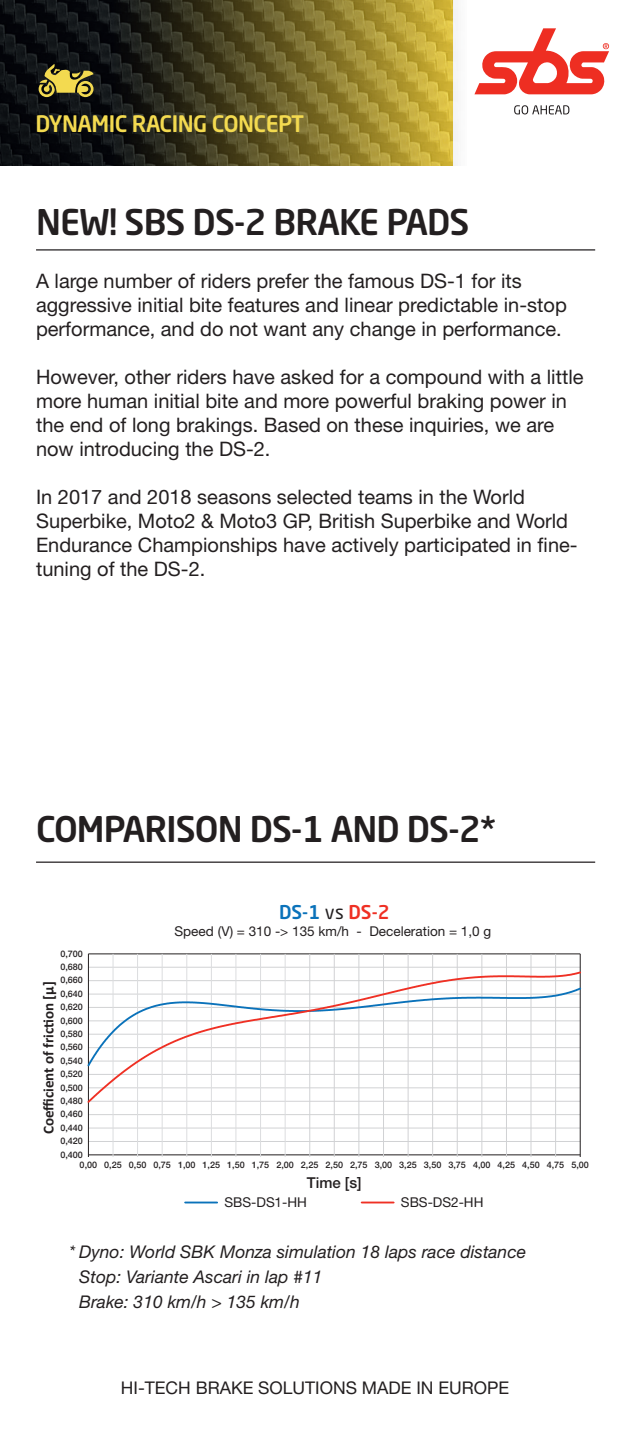
<style>
.page{position:relative;width:630px;height:1440px;background:#fff}
.page>*{position:absolute;margin:0;border:0;box-sizing:border-box;transform-origin:0 0}
.t1{font:500 35px "Neo Sans Std";letter-spacing:-.025em;color:#231f20}
.t2{font:500 22.5px "Neo Sans Std";letter-spacing:-.025em;color:#f3da50}
.t3{font:20px/24px "Helvetica Neue LT Std";color:#231f20}
.t4{font:500 18.75px "Neo Sans Std";color:#0a72ba}
.t5{font:italic 17.5px "Helvetica Neue LT Std";color:#231f20}
.t6{font:17.5px "Helvetica Neue LT Std";color:#231f20}
.t7{font:700 15px "Calibri";color:#231f20}
.t8{font:500 15px "Helvetica Neue LT";color:#231f20}
.t9{font:13.5px "Helvetica Neue LT Std";color:#231f20}
.t10{font:500 9px "Helvetica Neue LT Std";color:#231f20}
.s1{font-weight:400;color:#231f20}
.s2{color:#ef3024}
</style>
<div class="page">
<svg style="left:474px;top:28px;width:135px;height:66px"></svg>
<svg style="left:514px;top:105px;width:55px;height:9px"></svg>
<img style="left:0;top:0;width:458px;height:165px">
<hr style="left:88px;top:953px;width:492px;height:1px;background:#231f20">
<hr style="left:88px;top:967px;width:492px;height:1px;background:#d1d2d4">
<hr style="left:88px;top:1114px;width:492px;height:1px;background:#d1d2d4">
<hr style="left:88px;top:1128px;width:492px;height:1px;background:#d1d2d4">
<hr style="left:88px;top:1141px;width:492px;height:1px;background:#d1d2d4">
<hr style="left:88px;top:1154px;width:492px;height:1px;background:#231f20">
<hr style="left:580px;top:954px;width:1px;height:203px;background:#231f20">
<hr style="left:555px;top:954px;width:1px;height:203px;background:#d1d2d4">
<hr style="left:531px;top:954px;width:1px;height:203px;background:#d1d2d4">
<hr style="left:506px;top:954px;width:1px;height:203px;background:#d1d2d4">
<hr style="left:481px;top:954px;width:1px;height:203px;background:#d1d2d4">
<hr style="left:457px;top:954px;width:1px;height:203px;background:#d1d2d4">
<hr style="left:432px;top:954px;width:1px;height:203px;background:#d1d2d4">
<hr style="left:408px;top:954px;width:1px;height:203px;background:#d1d2d4">
<hr style="left:383px;top:954px;width:1px;height:203px;background:#d1d2d4">
<hr style="left:358px;top:954px;width:1px;height:203px;background:#d1d2d4">
<hr style="left:334px;top:954px;width:1px;height:203px;background:#d1d2d4">
<hr style="left:309px;top:954px;width:1px;height:203px;background:#d1d2d4">
<hr style="left:285px;top:954px;width:1px;height:203px;background:#dcdddf">
<hr style="left:260px;top:954px;width:1px;height:203px;background:#dcdddf">
<hr style="left:235px;top:954px;width:1px;height:203px;background:#dcdddf">
<hr style="left:211px;top:954px;width:1px;height:203px;background:#dcdddf">
<hr style="left:186px;top:954px;width:1px;height:203px;background:#dcdddf">
<hr style="left:162px;top:954px;width:1px;height:203px;background:#dcdddf">
<hr style="left:137px;top:954px;width:1px;height:203px;background:#dcdddf">
<hr style="left:113px;top:954px;width:1px;height:203px;background:#dcdddf">
<hr style="left:88px;top:954px;width:1px;height:203px;background:#231f20">
<svg style="left:87px;top:970px;width:495px;height:135px"></svg>
<hr style="left:185px;top:1202px;width:32px;height:1px;background:#0a72ba">
<hr style="left:362px;top:1202px;width:32px;height:1px;background:#ef3024">
<hr style="left:36px;top:862px;width:559px;height:1px;background:#231f20">
<svg style="left:39px;top:64px;width:55px;height:33px"></svg>
<hr style="left:36px;top:249px;width:559px;height:2px;background:#231f20">
<p class="t2" style="left:35px;top:110px;width:270px">DYNAMIC RACING CONCEPT</p>
<p class="t1" style="left:36px;top:200px;width:435px">NEW! SBS DS-2 BRAKE PADS</p>
<p class="t3" style="left:36px;top:268px;width:532px">A large number of riders prefer the famous DS-1 for its aggressive initial bite features and linear predictable in-stop performance, and do not want any change in performance.</p>
<p class="t3" style="left:36px;top:364px;width:549px">However, other riders have asked for a compound with a little more human initial bite and more powerful braking power in the end of long brakings. Based on these inquiries, we are now introducing the DS-2.</p>
<p class="t3" style="left:36px;top:484px;width:543px">In 2017 and 2018 seasons selected teams in the World Superbike, Moto2 &amp; Moto3 GP, British Superbike and World Endurance Championships have actively participated in fine&shy;tuning of the DS-2.</p>
<p class="t1" style="left:36px;top:807px;width:462px">COMPARISON DS-1 AND DS-2*</p>
<p class="t10" style="left:60px;top:948px;width:24px">0,700</p>
<p class="t10" style="left:60px;top:961px;width:24px">0,680</p>
<p class="t10" style="left:60px;top:975px;width:24px">0,660</p>
<p class="t7" style="left:39px;top:1134px;width:154px;rotate:-90deg">Coefficient of friction [µ]</p>
<p class="t10" style="left:60px;top:988px;width:24px">0,640</p>
<p class="t10" style="left:60px;top:1002px;width:24px">0,620</p>
<p class="t10" style="left:60px;top:1015px;width:24px">0,600</p>
<p class="t10" style="left:60px;top:1028px;width:24px">0,580</p>
<p class="t10" style="left:60px;top:1042px;width:24px">0,560</p>
<p class="t10" style="left:60px;top:1055px;width:24px">0,540</p>
<p class="t10" style="left:60px;top:1069px;width:24px">0,520</p>
<p class="t10" style="left:60px;top:1082px;width:24px">0,500</p>
<p class="t10" style="left:60px;top:1095px;width:24px">0,480</p>
<p class="t10" style="left:60px;top:1109px;width:24px">0,460</p>
<p class="t10" style="left:60px;top:1122px;width:24px">0,440</p>
<p class="t10" style="left:60px;top:1136px;width:24px">0,420</p>
<p class="t10" style="left:60px;top:1149px;width:24px">0,400</p>
<p class="t4" style="left:279px;top:900px;width:112px">DS-1 <span class="s1">vs</span> <span class="s2">DS-2</span></p>
<p class="t9" style="left:174px;top:923px;width:318px">Speed (V) = 310 -&gt; 135 km/h - Deceleration = 1,0 g</p>
<p class="t10" style="left:80px;top:1159px;width:511px">0,00 0,25 0,50 0,75 1,00 1,25 1,50 1,75 2,00 2,25 2,50 2,75 3,00 3,25 3,50 3,75 4,00 4,25 4,50 4,75 5,00</p>
<p class="t8" style="left:307px;top:1173px;width:56px">Time [s]</p>
<p class="t9" style="left:224px;top:1194px;width:84px">SBS-DS1-HH</p>
<p class="t9" style="left:401px;top:1194px;width:84px">SBS-DS2-HH</p>
<p class="t5" style="left:69px;top:1241px;width:458px">* Dyno: World SBK Monza simulation 18 laps race distance</p>
<p class="t5" style="left:79px;top:1266px;width:245px">Stop: Variante Ascari in lap #11</p>
<p class="t5" style="left:79px;top:1291px;width:222px">Brake: 310 km/h &gt; 135 km/h</p>
<p class="t6" style="left:121px;top:1377px;width:390px">HI-TECH BRAKE SOLUTIONS MADE IN EUROPE</p>
</div>
